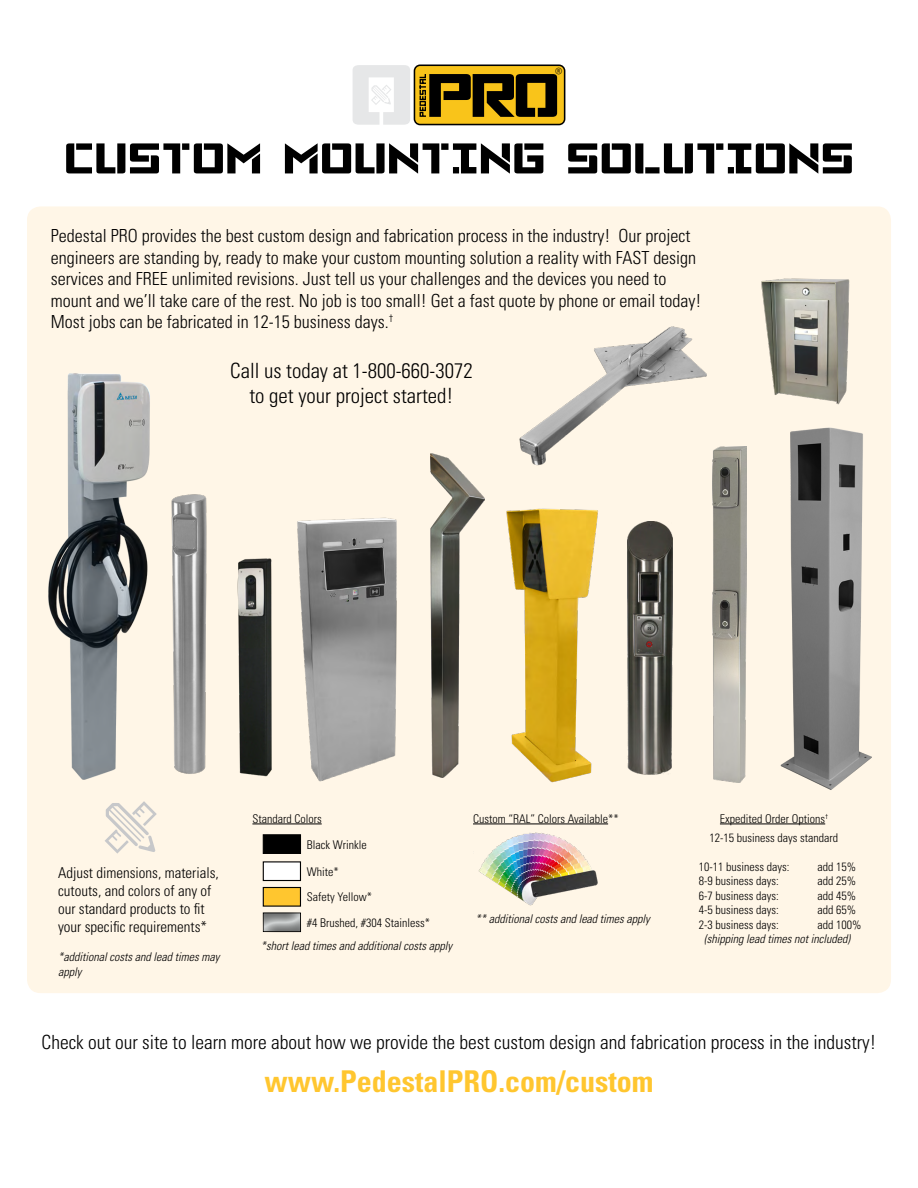
<style>
.page{position:relative;width:918px;height:1188px;background:#fff}
.page>*{position:absolute;margin:0;border:0;box-sizing:border-box;transform-origin:0 0}
.t1{font:72px "Viking Squad";color:#000}
.t2{font:700 condensed 30px "Univers LT Std";color:#ffc62f}
.t3{font:300 condensed 21px/25.2px "Univers LT Std";color:#000;text-align:center}
.t4{font:300 condensed 19.5px "Univers LT Std";color:#000}
.t5{font:300 condensed 18px/21.6px "Univers LT Std";color:#000}
.t6{font:300 condensed 15px/18px "Univers LT Std";color:#000}
.t7{font:13.8px "Univers Condensed";color:#000}
.t8{font:300 condensed 12px/25.7px "Univers LT Std";color:#000}
.t9{font:italic 300 condensed 12px/14.4px "Univers LT Std";color:#000}
</style>
<div class="page">
<div style="left:27px;top:206px;width:864px;height:787px;background:#fff6e7;border-radius:14px"></div>
<img style="left:506px;top:508px;width:92px;height:275px">
<img style="left:627px;top:521px;width:45px;height:254px">
<img style="left:431px;top:454px;width:53px;height:324px">
<div style="left:263px;top:887px;width:38px;height:20px;background:#ffc62f;border:1px solid #000"></div>
<div style="left:263px;top:834px;width:38px;height:20px;background:#000;border:1px solid #000"></div>
<div style="left:263px;top:861px;width:38px;height:20px;background:#fff;border:1px solid #000"></div>
<hr style="left:252px;top:824px;width:70px;height:1px;background:#000">
<hr style="left:473px;top:824px;width:135px;height:1px;background:#000">
<img style="left:478px;top:832px;width:120px;height:74px">
<img style="left:185px;top:494px;width:22px;height:280px">
<img style="left:237px;top:558px;width:35px;height:219px">
<img style="left:519px;top:326px;width:188px;height:140px">
<img style="left:48px;top:373px;width:137px;height:407px">
<img style="left:780px;top:427px;width:92px;height:363px">
<img style="left:761px;top:278px;width:89px;height:127px">
<div style="left:250px;top:901px;width:65px;height:31px;background:#000;opacity:.5"></div>
<hr style="left:720px;top:824px;width:105px;height:1px;background:#000">
<img style="left:297px;top:517px;width:100px;height:265px">
<img style="left:713px;top:447px;width:34px;height:336px">
<svg style="left:353px;top:64px;width:212px;height:61px;background:#a08d4f"></svg>
<svg style="left:105px;top:801px;width:52px;height:53px"></svg>
<p class="t7" style="left:555px;top:65px;width:8px">®</p>
<h1 class="t1" style="left:64px;top:107px;width:792px">CUSTOM MOUNTING SOLUTIONS</h1>
<p class="t5" style="left:51px;top:225px;width:652px">Pedestal PRO provides the best custom design and fabrication process in the industry! Our project engineers are standing by, ready to make your custom mounting solution a reality with FAST design services and FREE unlimited revisions. Just tell us your challenges and the devices you need to mount and we’ll take care of the rest. No job is too small! Get a fast quote by phone or email today!<br>Most jobs can be fabricated in 12-15 business days.<sup>†</sup></p>
<p class="t3" style="left:230px;top:358px;width:244px">Call us today at 1-800-660-3072 to get your project started!</p>
<p class="t6" style="left:58px;top:864px;width:162px">Adjust dimensions, materials, cutouts, and colors of any of our standard products to fit your specific requirements*</p>
<p class="t9" style="left:58px;top:950px;width:163px">*additional costs and lead times may apply</p>
<p class="t8" style="left:252px;top:806px;width:71px">Standard Colors</p>
<p class="t8" style="left:307px;top:832px;width:61px">Black Wrinkle</p>
<p class="t8" style="left:307px;top:859px;width:67px">White*<br>Safety Yellow*</p>
<p class="t8" style="left:307px;top:910px;width:125px">#4 Brushed, #304 Stainless*</p>
<p class="t9" style="left:261px;top:939px;width:193px">*short lead times and additional costs apply</p>
<p class="t8" style="left:473px;top:806px;width:147px">Custom “RAL” Colors Available**</p>
<p class="t9" style="left:475px;top:912px;width:176px">** additional costs and lead times apply</p>
<p class="t8" style="left:709px;top:809px;width:130px;line-height:19.5px;text-align:center">Expedited Order Options<sup>†<br></sup>12-15 business days standard</p>
<p class="t8" style="left:699px;top:854px;width:92px">10-11 business days:</p>
<p class="t8" style="left:817px;top:854px;width:40px">add 15%</p>
<p class="t8" style="left:699px;top:868px;width:81px">8-9 business days:</p>
<p class="t8" style="left:817px;top:868px;width:40px">add 25%</p>
<p class="t8" style="left:699px;top:883px;width:81px">6-7 business days:</p>
<p class="t8" style="left:817px;top:883px;width:40px">add 45%</p>
<p class="t8" style="left:699px;top:897px;width:81px">4-5 business days:</p>
<p class="t8" style="left:817px;top:897px;width:40px">add 65%</p>
<p class="t8" style="left:699px;top:912px;width:81px">2-3 business days:</p>
<p class="t8" style="left:817px;top:912px;width:45px">add 100%</p>
<p class="t9" style="left:704px;top:932px;width:147px">(shipping lead times not included)</p>
<p class="t4" style="left:42px;top:1030px;width:836px">Check out our site to learn more about how we provide the best custom design and fabrication process in the industry!</p>
<h2 class="t2" style="left:265px;top:1063px;width:390px">www.PedestalPRO.com/custom</h2>
</div>
